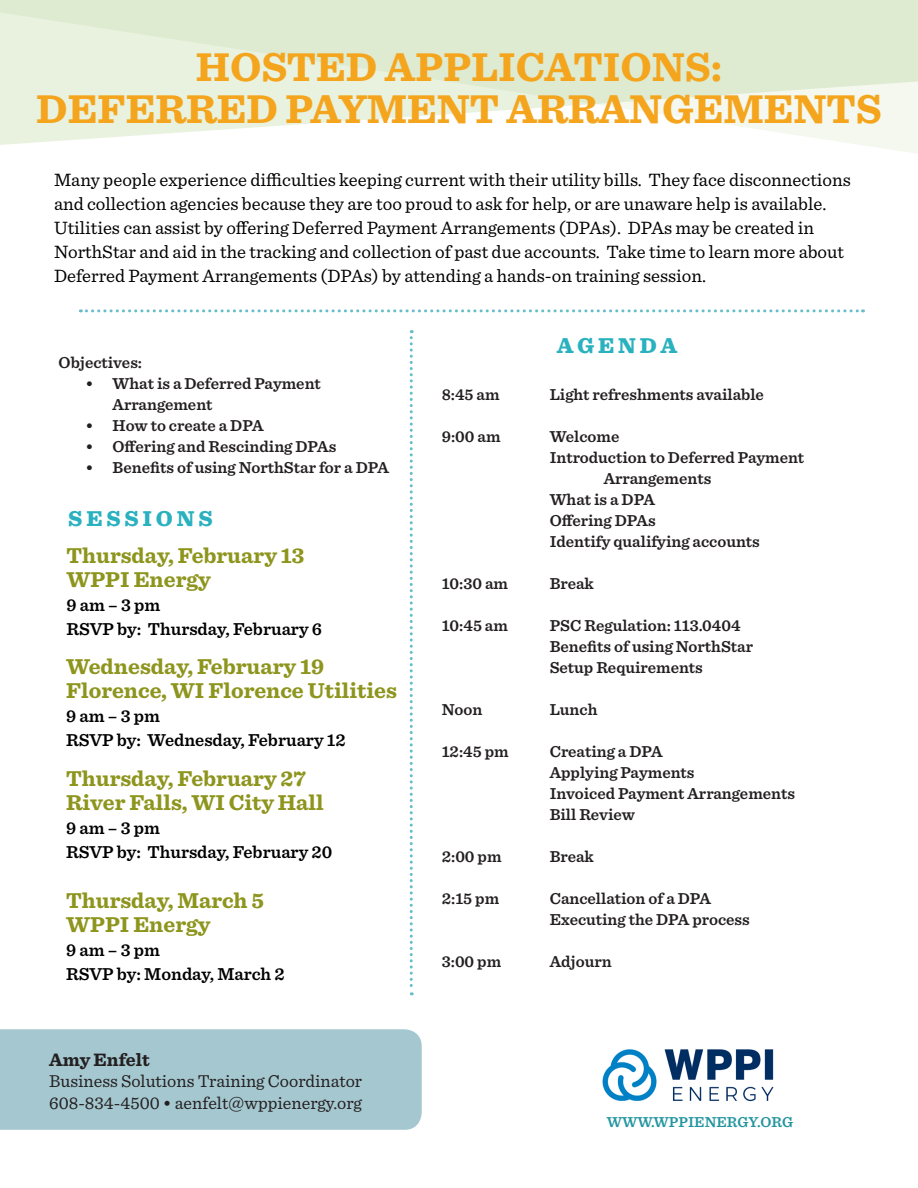
<style>
.page{position:relative;width:918px;height:1188px;background:#fff}
.page>*{position:absolute;margin:0;border:0;box-sizing:border-box;transform-origin:0 0}
.t1{font:700 42px/42px "Sentinel";color:#f4a51d;text-align:center}
.Body{font:700 22.5px/24px "Sentinel";color:#8d951d}
.t2{font:900 22.5px "Sentinel";letter-spacing:.17em;color:#2ab1bf}
.Body-2{font:18.75px/24px "Sentinel";color:#000}
.Body-3{font:700 18.75px "Sentinel";color:#231f20}
.Body-4{font:600 18px/24px "Sentinel";color:#000}
.Body-5{font:18px/22.5px "Sentinel";color:#231f20}
.Body-6{font:600 16.5px "Sentinel";color:#231f20}
.t3{font:600 15px "Sentinel";color:#22959f}
.s1{font-weight:500}
</style>
<div class="page">
<svg style="left:0;top:0;width:918px;height:153px"></svg>
<div style="left:0;top:1029px;width:422px;height:101px;background:#a5c7cf"></div>
<svg style="left:80px;top:309px;width:783px;height:3px"></svg>
<svg style="left:410px;top:330px;width:3px;height:665px"></svg>
<img style="left:602px;top:1049px;width:172px;height:53px">
<p class="t1" style="left:36px;top:44px;width:847px">HOSTED APPLICATIONS:<br>DEFERRED PAYMENT ARRANGEMENTS</p>
<p class="Body-2" style="left:54px;top:166px;width:798px">Many people experience difficulties keeping current with their utility bills. They face disconnections and collection agencies because they are too proud to ask for help, or are unaware help is available.<br>Utilities can assist by offering Deferred Payment Arrangements (DPAs). DPAs may be created in NorthStar and aid in the tracking and collection of past due accounts. Take time to learn more about Deferred Payment Arrangements (DPAs) by attending a hands-on training session.</p>
<p class="Body-6" style="left:59px;top:350px;width:85px">Objectives:</p>
<p class="Body-6" style="left:86px;top:371px;width:237px">• What is a Deferred Payment</p>
<p class="Body-6" style="left:113px;top:392px;width:101px">Arrangement</p>
<p class="Body-6" style="left:86px;top:413px;width:180px">• How to create a DPA</p>
<p class="Body-6" style="left:86px;top:434px;width:252px">• Offering and Rescinding DPAs</p>
<p class="Body-6" style="left:86px;top:455px;width:305px">• Benefits of using NorthStar for a DPA</p>
<p class="t2" style="left:68px;top:500px;width:146px">SESSIONS</p>
<p class="Body" style="left:66px;top:542px;width:240px">Thursday, February 13<br>WPPI Energy</p>
<p class="Body-4" style="left:66px;top:592px;width:257px">9 am – 3 pm<br>RSVP by: Thursday, February 6</p>
<p class="Body" style="left:66px;top:654px;width:332px">Wednesday, February 19<br>Florence, WI Florence Utilities</p>
<p class="Body-4" style="left:66px;top:703px;width:281px">9 am – 3 pm<br>RSVP by: Wednesday, February 12</p>
<p class="Body" style="left:66px;top:765px;width:259px">Thursday, February 27<br>River Falls, WI City Hall</p>
<p class="Body-4" style="left:66px;top:815px;width:268px">9 am – 3 pm<br>RSVP by: Thursday, February 20</p>
<p class="Body" style="left:66px;top:887px;width:200px">Thursday, March 5<br>WPPI Energy</p>
<p class="Body-4" style="left:66px;top:937px;width:220px">9 am – 3 pm<br>RSVP by: Monday, March 2</p>
<p class="Body-3" style="left:49px;top:1045px;width:102px">Amy Enfelt</p>
<p class="Body-5" style="left:49px;top:1068px;width:315px">Business Solutions Training Coordinator<br>608-834-4500 <span class="s1">•</span> aenfelt@wppienergy.org</p>
<p class="t2" style="left:557px;top:327px;width:122px">AGENDA</p>
<p class="Body-6" style="left:442px;top:382px;width:59px">8:45 am</p>
<p class="Body-6" style="left:550px;top:382px;width:216px">Light refreshments available</p>
<p class="Body-6" style="left:442px;top:424px;width:60px">9:00 am</p>
<p class="Body-6" style="left:550px;top:424px;width:71px">Welcome</p>
<p class="Body-6" style="left:550px;top:445px;width:256px">Introduction to Deferred Payment</p>
<p class="Body-6" style="left:604px;top:466px;width:109px">Arrangements</p>
<p class="Body-6" style="left:550px;top:487px;width:107px">What is a DPA</p>
<p class="Body-6" style="left:550px;top:508px;width:107px">Offering DPAs</p>
<p class="Body-6" style="left:550px;top:529px;width:212px">Identify qualifying accounts</p>
<p class="Body-6" style="left:442px;top:571px;width:68px">10:30 am</p>
<p class="Body-6" style="left:550px;top:571px;width:46px">Break</p>
<p class="Body-6" style="left:442px;top:613px;width:68px">10:45 am</p>
<p class="Body-6" style="left:550px;top:613px;width:193px">PSC Regulation: 113.0404</p>
<p class="Body-6" style="left:550px;top:634px;width:205px">Benefits of using NorthStar</p>
<p class="Body-6" style="left:550px;top:655px;width:155px">Setup Requirements</p>
<p class="Body-6" style="left:442px;top:697px;width:42px">Noon</p>
<p class="Body-6" style="left:550px;top:697px;width:49px">Lunch</p>
<p class="Body-6" style="left:442px;top:739px;width:69px">12:45 pm</p>
<p class="Body-6" style="left:550px;top:739px;width:114px">Creating a DPA</p>
<p class="Body-6" style="left:550px;top:760px;width:146px">Applying Payments</p>
<p class="Body-6" style="left:550px;top:781px;width:247px">Invoiced Payment Arrangements</p>
<p class="Body-6" style="left:550px;top:802px;width:87px">Bill Review</p>
<p class="Body-6" style="left:442px;top:844px;width:61px">2:00 pm</p>
<p class="Body-6" style="left:550px;top:844px;width:46px">Break</p>
<p class="Body-6" style="left:442px;top:886px;width:59px">2:15 pm</p>
<p class="Body-6" style="left:550px;top:886px;width:163px">Cancellation of a DPA</p>
<p class="Body-6" style="left:550px;top:907px;width:202px">Executing the DPA process</p>
<p class="Body-6" style="left:442px;top:949px;width:61px">3:00 pm</p>
<p class="Body-6" style="left:550px;top:949px;width:64px">Adjourn</p>
<p class="t3" style="left:607px;top:1111px;width:188px">WWW.WPPIENERGY.ORG</p>
</div>
